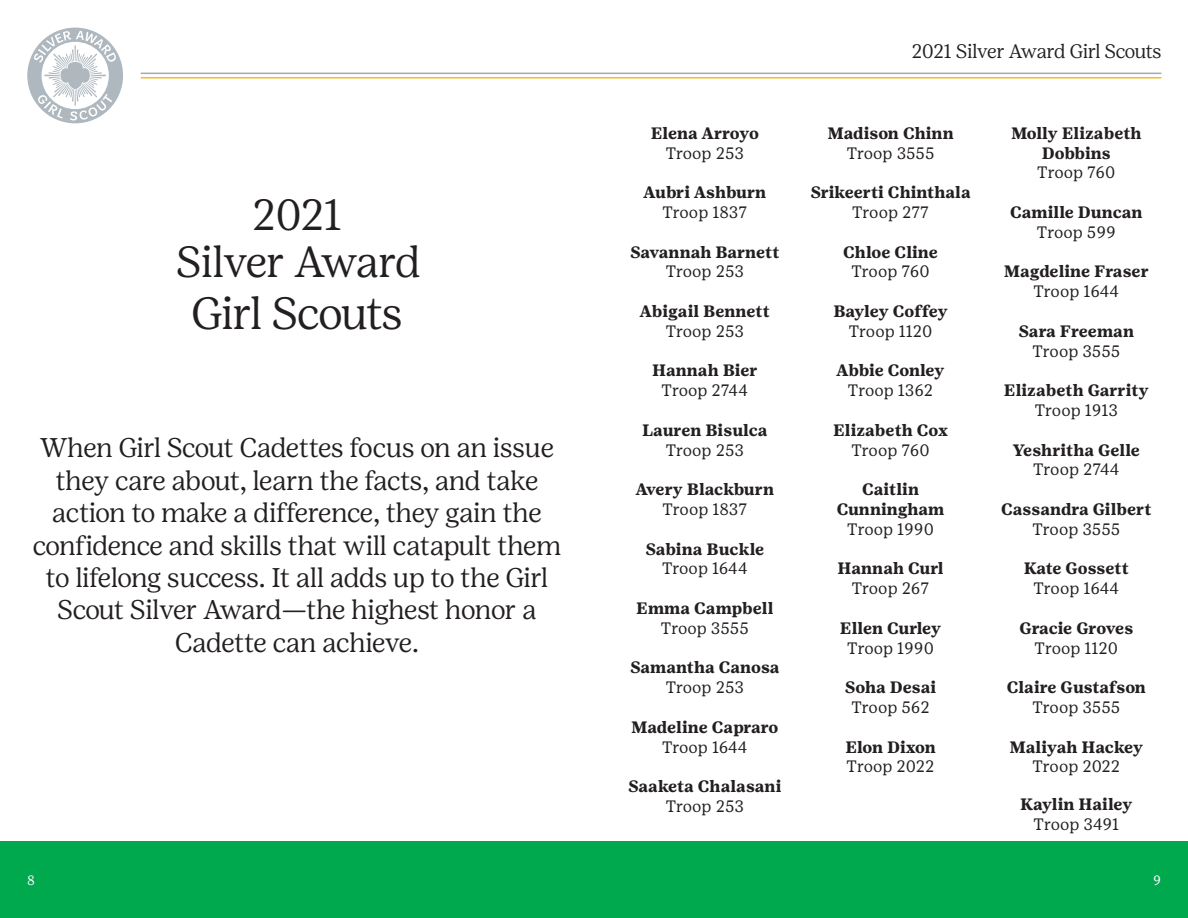
<style>
.page{position:relative;width:1188px;height:918px;background:#fff}
.page>*{position:absolute;margin:0;border:0;box-sizing:border-box;transform-origin:0 0}
.t1{font:300 45px "Girl Scout Display";letter-spacing:-.025em;color:#231f20}
.t2{font:300 43.5px "Girl Scout Display";letter-spacing:-.005em;color:#231f20}
.t3{font:300 27px/32.4px "Girl Scout Display";letter-spacing:-.005em;color:#231f20;text-align:center}
.t4{font:300 19.5px "Girl Scout Display";letter-spacing:-.02em;color:#231f20}
.t5{font:700 16.5px/19.8px "Girl Scout Text";color:#231f20;text-align:center}
.t6{font:16.5px "Girl Scout Text";color:#231f20}
.t7{font:700 16.5px "Girl Scout Text";letter-spacing:-.02em;color:#231f20}
.t8{font:13.5px "Girl Scout Text";color:#fff}
</style>
<div class="page">
<div style="left:0;top:841px;width:1188px;height:77px;background:#00a84e"></div>
<svg style="left:27px;top:28px;width:96px;height:95px"></svg>
<hr style="left:141px;top:77px;width:1020px;height:1px;background:#fcb814">
<hr style="left:141px;top:73px;width:1020px;height:1px;background:#a7aaac">
<h2 class="t2" style="left:253px;top:190px;width:90px">2021</h2>
<h2 class="t2" style="left:176px;top:238px;width:246px">Silver Award</h2>
<h1 class="t1" style="left:191px;top:288px;width:213px">Girl Scouts</h1>
<p class="t3" style="left:33px;top:432px;width:530px">When Girl Scout Cadettes focus on an issue they care about, learn the facts, and take action to make a difference, they gain the confidence and skills that will catapult them to lifelong success. It all adds up to the Girl Scout Silver Award—the highest honor a Cadette can achieve.</p>
<p class="t5" style="left:651px;top:123px;width:110px">Elena Arroyo</p>
<p class="t6" style="left:666px;top:144px;width:80px">Troop 253</p>
<p class="t5" style="left:643px;top:183px;width:124px">Aubri Ashburn</p>
<p class="t6" style="left:662px;top:203px;width:86px">Troop 1837</p>
<p class="t5" style="left:630px;top:242px;width:151px">Savannah Barnett</p>
<p class="t6" style="left:666px;top:262px;width:80px">Troop 253</p>
<p class="t5" style="left:640px;top:301px;width:132px">Abigail Bennett</p>
<p class="t6" style="left:666px;top:322px;width:80px">Troop 253</p>
<p class="t5" style="left:652px;top:361px;width:107px">Hannah Bier</p>
<p class="t6" style="left:662px;top:381px;width:88px">Troop 2744</p>
<p class="t5" style="left:642px;top:420px;width:127px">Lauren Bisulca</p>
<p class="t6" style="left:666px;top:441px;width:80px">Troop 253</p>
<p class="t5" style="left:636px;top:480px;width:140px">Avery Blackburn</p>
<p class="t6" style="left:662px;top:500px;width:86px">Troop 1837</p>
<p class="t5" style="left:645px;top:539px;width:120px">Sabina Buckle</p>
<p class="t6" style="left:662px;top:559px;width:87px">Troop 1644</p>
<p class="t5" style="left:636px;top:598px;width:139px">Emma Campbell</p>
<p class="t6" style="left:661px;top:619px;width:89px">Troop 3555</p>
<p class="t5" style="left:630px;top:658px;width:151px">Samantha Canosa</p>
<p class="t6" style="left:666px;top:678px;width:80px">Troop 253</p>
<p class="t5" style="left:631px;top:717px;width:149px">Madeline Capraro</p>
<p class="t6" style="left:662px;top:738px;width:87px">Troop 1644</p>
<p class="t5" style="left:628px;top:777px;width:155px">Saaketa Chalasani</p>
<p class="t6" style="left:666px;top:797px;width:80px">Troop 253</p>
<p class="t4" style="left:912px;top:40px;width:251px">2021 Silver Award Girl Scouts</p>
<p class="t5" style="left:827px;top:123px;width:128px">Madison Chinn</p>
<p class="t6" style="left:847px;top:144px;width:89px">Troop 3555</p>
<p class="t5" style="left:810px;top:183px;width:162px">Srikeerti Chinthala</p>
<p class="t6" style="left:852px;top:203px;width:79px">Troop 277</p>
<p class="t5" style="left:843px;top:242px;width:96px">Chloe Cline</p>
<p class="t6" style="left:852px;top:262px;width:80px">Troop 760</p>
<p class="t5" style="left:834px;top:301px;width:116px">Bayley Coffey</p>
<p class="t6" style="left:849px;top:322px;width:85px">Troop 1120</p>
<p class="t5" style="left:837px;top:361px;width:110px">Abbie Conley</p>
<p class="t6" style="left:848px;top:381px;width:87px">Troop 1362</p>
<p class="t5" style="left:833px;top:420px;width:116px">Elizabeth Cox</p>
<p class="t6" style="left:852px;top:441px;width:80px">Troop 760</p>
<p class="t5" style="left:837px;top:480px;width:109px">Caitlin<br>Cunningham</p>
<p class="t6" style="left:847px;top:520px;width:88px">Troop 1990</p>
<p class="t5" style="left:838px;top:559px;width:108px">Hannah Curl</p>
<p class="t6" style="left:852px;top:579px;width:79px">Troop 267</p>
<p class="t5" style="left:840px;top:618px;width:103px">Ellen Curley</p>
<p class="t6" style="left:847px;top:639px;width:88px">Troop 1990</p>
<p class="t5" style="left:845px;top:678px;width:93px">Soha Desai</p>
<p class="t6" style="left:851px;top:698px;width:80px">Troop 562</p>
<p class="t7" style="left:845px;top:737px;width:92px">Elon Dixon</p>
<p class="t6" style="left:847px;top:757px;width:89px">Troop 2022</p>
<p class="t5" style="left:1011px;top:123px;width:132px">Molly Elizabeth<br>Dobbins</p>
<p class="t6" style="left:1037px;top:163px;width:80px">Troop 760</p>
<p class="t5" style="left:1010px;top:202px;width:134px">Camille Duncan</p>
<p class="t6" style="left:1037px;top:223px;width:80px">Troop 599</p>
<p class="t5" style="left:1004px;top:262px;width:146px">Magdeline Fraser</p>
<p class="t6" style="left:1034px;top:282px;width:87px">Troop 1644</p>
<p class="t5" style="left:1019px;top:321px;width:117px">Sara Freeman</p>
<p class="t6" style="left:1032px;top:342px;width:89px">Troop 3555</p>
<p class="t5" style="left:1004px;top:381px;width:146px">Elizabeth Garrity</p>
<p class="t6" style="left:1035px;top:401px;width:85px">Troop 1913</p>
<p class="t5" style="left:1013px;top:440px;width:129px">Yeshritha Gelle</p>
<p class="t6" style="left:1033px;top:460px;width:88px">Troop 2744</p>
<p class="t5" style="left:1001px;top:499px;width:152px">Cassandra Gilbert</p>
<p class="t6" style="left:1032px;top:520px;width:89px">Troop 3555</p>
<p class="t5" style="left:1024px;top:559px;width:107px">Kate Gossett</p>
<p class="t6" style="left:1034px;top:579px;width:87px">Troop 1644</p>
<p class="t7" style="left:1019px;top:618px;width:115px">Gracie Groves</p>
<p class="t6" style="left:1035px;top:639px;width:85px">Troop 1120</p>
<p class="t5" style="left:1007px;top:678px;width:141px">Claire Gustafson</p>
<p class="t6" style="left:1032px;top:698px;width:89px">Troop 3555</p>
<p class="t5" style="left:1010px;top:737px;width:135px">Maliyah Hackey</p>
<p class="t6" style="left:1032px;top:757px;width:89px">Troop 2022</p>
<p class="t5" style="left:1020px;top:795px;width:114px">Kaylin Hailey</p>
<p class="t6" style="left:1034px;top:815px;width:87px">Troop 3491</p>
<p class="t8" style="left:27px;top:872px;width:9px">8</p>
<p class="t8" style="left:1153px;top:873px;width:9px">9</p>
</div>
